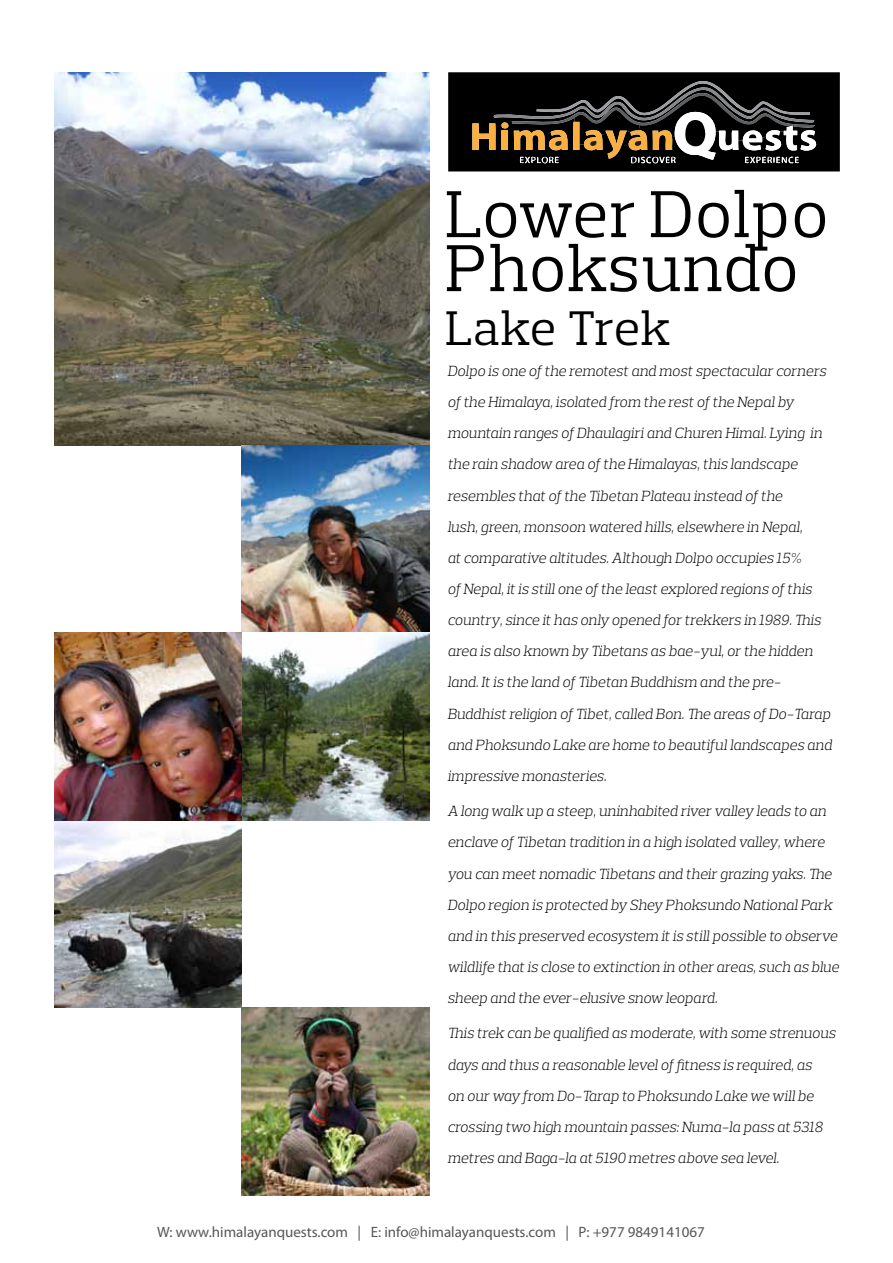
<style>
.page{position:relative;width:893px;height:1263px;background:#fff}
.page>*{position:absolute;margin:0;border:0;box-sizing:border-box;transform-origin:0 0}
.t1{font:67.5px/54px "Prelo Slab";letter-spacing:.015em;color:#000}
.t2{font:49.5px "Prelo Slab";letter-spacing:-.005em;color:#000}
.t3{font:italic 300 15px/31.2px "Prelo Slab";letter-spacing:-.015em;color:#000}
.t4{font:15px "Myriad Pro";color:#565659}
</style>
<div class="page">
<img style="left:54px;top:72px;width:375px;height:373px">
<img style="left:242px;top:445px;width:187px;height:375px">
<img style="left:54px;top:632px;width:188px;height:376px">
<img style="left:242px;top:1008px;width:187px;height:187px">
<svg style="left:448px;top:72px;width:392px;height:99px;background:#2e2922"></svg>
<h1 class="t1" style="left:445px;top:187px;width:385px">Lower Dolpo<br>Phoksundo</h1>
<h2 class="t2" style="left:445px;top:298px;width:227px">Lake Trek</h2>
<p class="t3" style="left:447px;top:355px;width:386px">Dolpo is one of the remotest and most spectacular corners of the Himalaya, isolated from the rest of the Nepal by mountain ranges of Dhaulagiri and Churen Himal. Lying in the rain shadow area of the Himalayas, this landscape resembles that of the Tibetan Plateau instead of the<br>lush, green, monsoon watered hills, elsewhere in Nepal,<br>at comparative altitudes. Although Dolpo occupies 15%<br>of Nepal, it is still one of the least explored regions of this country, since it has only opened for trekkers in 1989. This area is also known by Tibetans as bae-yul, or the hidden land. It is the land of Tibetan Buddhism and the pre-Buddhist religion of Tibet, called Bon. The areas of Do-Tarap and Phoksundo Lake are home to beautiful landscapes and impressive monasteries.</p>
<p class="t3" style="left:447px;top:795px;width:393px">A long walk up a steep, uninhabited river valley leads to an enclave of Tibetan tradition in a high isolated valley, where you can meet nomadic Tibetans and their grazing yaks. The Dolpo region is protected by Shey Phoksundo National Park and in this preserved ecosystem it is still possible to observe wildlife that is close to extinction in other areas, such as blue sheep and the ever-elusive snow leopard.</p>
<p class="t3" style="left:447px;top:1018px;width:390px">This trek can be qualified as moderate, with some strenuous days and thus a reasonable level of fitness is required, as<br>on our way from Do-Tarap to Phoksundo Lake we will be crossing two high mountain passes: Numa-la pass at 5318 metres and Baga-la at 5190 metres above sea level.</p>
<p class="t4" style="left:157px;top:1223px;width:549px">W: www.himalayanquests.com | E: info@himalayanquests.com | P: +977 9849141067</p>
</div>
